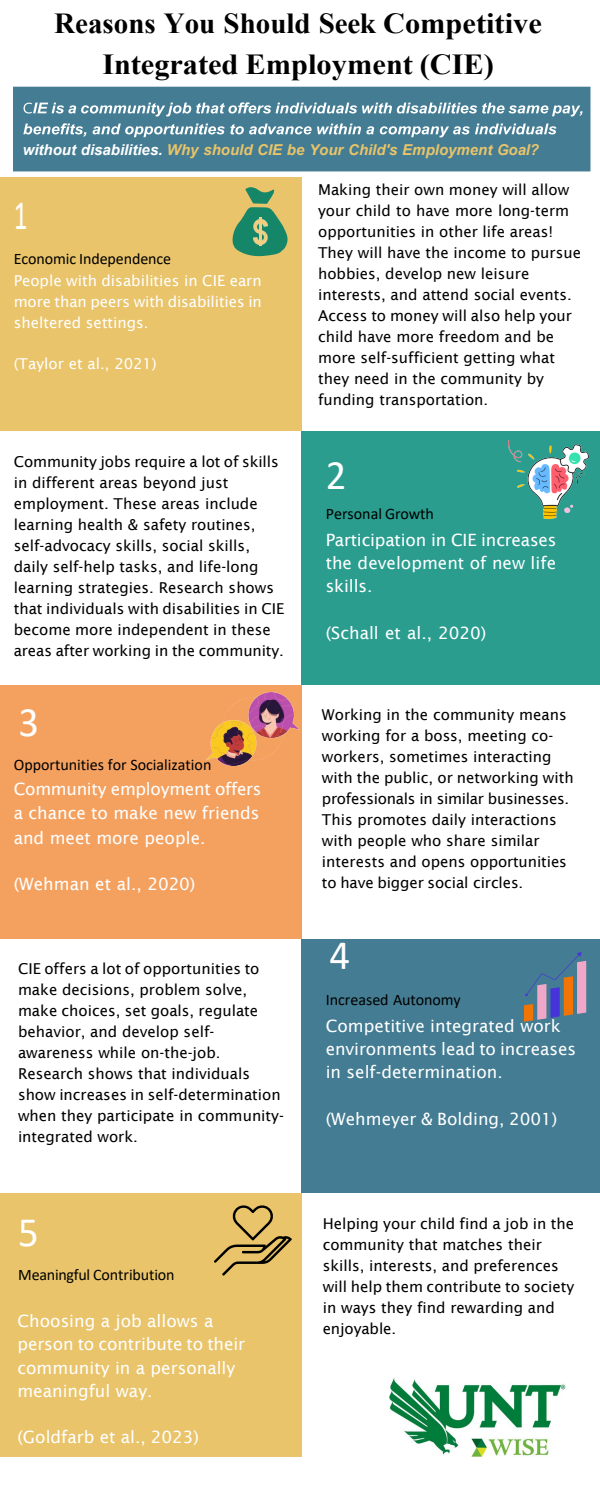
<style>
.page{position:relative;width:600px;height:1500px;background:#fff}
.page>*{position:absolute;margin:0;border:0;box-sizing:border-box;transform-origin:0 0}
.t1{font:42px "Calibri";color:#fff}
.t2{font:42px "Calibri";color:#fff;scale:.65 1}
.t3{font:700 29px/40.6px "Times New Roman";color:#000;text-align:center}
.t4{font:17px/23.2px "Lucida Sans";color:#fff}
.t5{font:16px "Calibri";letter-spacing:-.005em;color:#000}
.t6{font:15px/21px "Lucida Sans";color:#000}
.t7{font:15px/21px "Lucida Sans";letter-spacing:-.005em;color:#fff;text-align:justify}
.t8{font:italic 700 15px "Arial";color:#e9c46a}
.s1{color:#fff}
</style>
<div class="page">
<div style="left:0;top:178px;width:301px;height:253px;background:#e9c46a"></div>
<div style="left:0;top:685px;width:301px;height:254px;background:#f4a160"></div>
<div style="left:13px;top:87px;width:577px;height:84px;border:6px solid #437c93"></div>
<div style="left:19px;top:93px;width:566px;height:78px;background:#437c93"></div>
<svg style="left:24px;top:102px;width:559px;height:14px"></svg>
<svg style="left:23px;top:123px;width:533px;height:14px"></svg>
<svg style="left:232px;top:187px;width:56px;height:69px"></svg>
<div style="left:301px;top:431px;width:299px;height:254px;background:#2a9d8f"></div>
<img style="left:508px;top:440px;width:80px;height:78px">
<img style="left:206px;top:693px;width:94px;height:73px">
<div style="left:301px;top:939px;width:299px;height:254px;background:#437c93"></div>
<svg style="left:524px;top:952px;width:62px;height:70px"></svg>
<div style="left:0;top:1193px;width:301px;height:264px;background:#e9c46a"></div>
<svg style="left:214px;top:1205px;width:78px;height:71px"></svg>
<img style="left:389px;top:1378px;width:176px;height:78px">
<h1 class="t3" style="left:54px;top:2px;width:489px">Reasons You Should Seek Competitive<br>Integrated Employment (CIE)</h1>
<p class="t8" style="left:23px;top:140px;width:518px"><span class="s1">without disabilities.</span> Why should CIE be Your Child's Employment Goal?</p>
<p class="t2" style="left:14px;top:186px;width:23px">1</p>
<p class="t5" style="left:14px;top:247px;width:159px">Economic Independence</p>
<p class="t7" style="left:14px;top:270px;width:250px">People with disabilities in CIE earn more than peers with disabilities in sheltered settings.</p>
<p class="t7" style="left:14px;top:354px;width:145px">(Taylor et al., 2021)</p>
<p class="t6" style="left:14px;top:452px;width:272px">Community jobs require a lot of skills in different areas beyond just employment. These areas include learning health &amp; safety routines, self-advocacy skills, social skills, daily self-help tasks, and life-long learning strategies. Research shows that individuals with disabilities in CIE become more independent in these areas after working in the community.</p>
<p class="t1" style="left:19px;top:693px;width:22px">3</p>
<p class="t5" style="left:14px;top:754px;width:199px">Opportunities for Socialization</p>
<p class="t4" style="left:14px;top:777px;width:249px;line-height:24.2px">Community employment offers a chance to make new friends and meet more people.</p>
<p class="t4" style="left:14px;top:872px;width:183px">(Wehman et al., 2020)</p>
<p class="t6" style="left:18px;top:958px;width:267px">CIE offers a lot of opportunities to make decisions, problem solve, make choices, set goals, regulate behavior, and develop self&shy;awareness while on-the-job.<br>Research shows that individuals show increases in self-determination when they participate in community&shy;integrated work.</p>
<p class="t1" style="left:18px;top:1203px;width:22px">5</p>
<p class="t5" style="left:18px;top:1264px;width:158px">Meaningful Contribution</p>
<p class="t4" style="left:17px;top:1310px;width:229px">Choosing a job allows a person to contribute to their community in a personally meaningful way.</p>
<p class="t4" style="left:17px;top:1426px;width:183px">(Goldfarb et al., 2023)</p>
<p class="t6" style="left:318px;top:179px;width:264px">Making their own money will allow your child to have more long-term opportunities in other life areas!<br>They will have the income to pursue hobbies, develop new leisure interests, and attend social events.<br>Access to money will also help your child have more freedom and be more self-sufficient getting what they need in the community by funding transportation.</p>
<p class="t1" style="left:326px;top:446px;width:22px">2</p>
<p class="t5" style="left:326px;top:503px;width:110px">Personal Growth</p>
<p class="t4" style="left:326px;top:528px;width:232px;text-align:justify">Participation in CIE increases the development of new life skills.</p>
<p class="t4" style="left:326px;top:621px;width:162px">(Schall et al., 2020)</p>
<p class="t6" style="left:322px;top:704px;width:253px">Working in the community means working for a boss, meeting co&shy;workers, sometimes interacting with the public, or networking with professionals in similar businesses.<br>This promotes daily interactions with people who share similar interests and opens opportunities to have bigger social circles.</p>
<p class="t1" style="left:329px;top:926px;width:22px">4</p>
<p class="t5" style="left:326px;top:989px;width:136px">Increased Autonomy</p>
<p class="t4" style="left:326px;top:1014px;width:252px">Competitive integrated work environments lead to increases in self-determination.</p>
<p class="t4" style="left:326px;top:1107px;width:233px">(Wehmeyer &amp; Bolding, 2001)</p>
<p class="t6" style="left:323px;top:1213px;width:253px">Helping your child find a job in the community that matches their skills, interests, and preferences will help them contribute to society in ways they find rewarding and enjoyable.</p>
</div>
